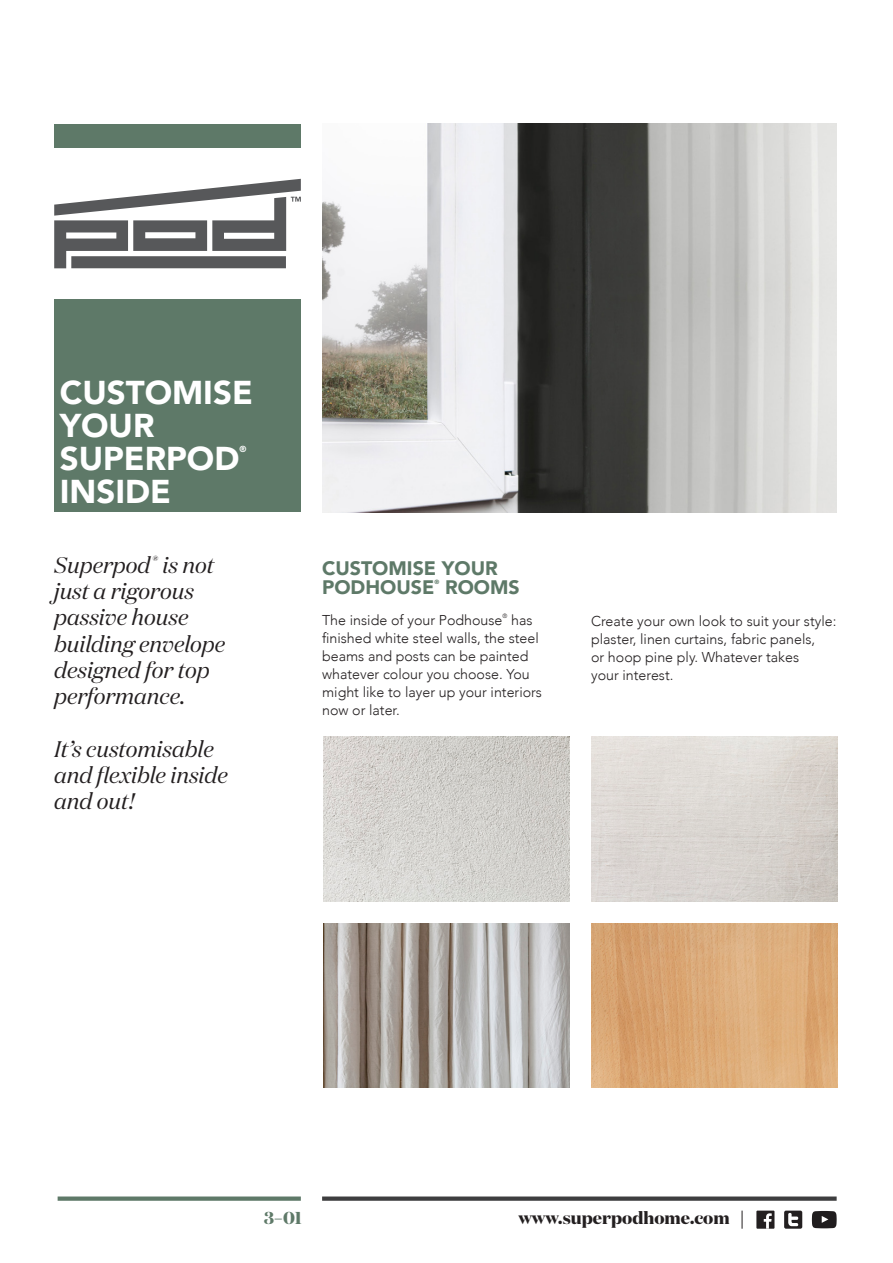
<style>
.page{position:relative;width:893px;height:1263px;background:#fff}
.page>*{position:absolute;margin:0;border:0;box-sizing:border-box;transform-origin:0 0}
.sub{font:900 33px/33px "Avenir";color:#fff}
.t1{font:italic 22.5px/26.2px "Domaine Display";color:#231f20}
.sub-2{font:900 19.5px/19.5px "Avenir";color:#5e7968}
.t2{font:700 17.25px "Domaine Display";color:#231f20}
.t3{font:700 17.25px "Domaine Display";color:#5e7968}
.body{font:300 14.25px/18px "Avenir";color:#231f20}
.sub-3{font:900 8.7px "Avenir";color:#fff}
.sub-4{font:900 6.15px "Avenir";color:#5e7968}
.body-2{font:300 6.15px "Avenir";color:#231f20}
</style>
<div class="page">
<div style="left:54px;top:299px;width:247px;height:212px;background:#5e7968"></div>
<div style="left:54px;top:124px;width:247px;height:24px;background:#5e7968"></div>
<svg style="left:54px;top:179px;width:247px;height:89px"></svg>
<img style="left:322px;top:124px;width:515px;height:388px">
<div style="left:322px;top:1196px;width:515px;height:5px;background:#3e3e3f"></div>
<div style="left:58px;top:1196px;width:243px;height:5px;background:#5e7968"></div>
<img style="left:323px;top:923px;width:247px;height:164px">
<img style="left:591px;top:923px;width:247px;height:164px">
<img style="left:323px;top:737px;width:247px;height:164px">
<img style="left:591px;top:737px;width:247px;height:164px">
<svg style="left:742px;top:1210px;width:1px;height:19px"></svg>
<div style="left:756px;top:1210px;width:18px;height:19px;background:#231f20"></div>
<svg style="left:764px;top:1213px;width:8px;height:16px"></svg>
<svg style="left:812px;top:1211px;width:25px;height:17px"></svg>
<div style="left:784px;top:1210px;width:18px;height:19px;background:#231f20;border-radius:2px"></div>
<svg style="left:788px;top:1213px;width:10px;height:13px"></svg>
<p class="sub" style="left:60px;top:375px;width:195px">CUSTOMISE<br>YOUR<br>SUPERPOD</p>
<p class="sub-3" style="left:239px;top:442px;width:8px">®</p>
<p class="sub" style="left:60px;top:474px;width:113px">INSIDE</p>
<p class="t1" style="left:54px;top:552px;width:172px">Superpod<sup>®</sup> is not just a rigorous passive house building envelope designed for top performance.</p>
<p class="t1" style="left:54px;top:735px;width:175px">It’s customisable and flexible inside and out!</p>
<p class="sub-2" style="left:322px;top:558px;width:177px">CUSTOMISE YOUR<br>PODHOUSE</p>
<p class="sub-4" style="left:434px;top:577px;width:6px">®</p>
<p class="sub-2" style="left:445px;top:577px;width:76px">ROOMS</p>
<p class="body" style="left:322px;top:611px;width:182px">The inside of your Podhouse</p>
<p class="body-2" style="left:502px;top:612px;width:6px">®</p>
<p class="body" style="left:322px;top:611px;width:221px;text-indent:189px">has finished white steel walls, the steel beams and posts can be painted whatever colour you choose. You might like to layer up your interiors now or later.</p>
<p class="body" style="left:591px;top:612px;width:247px">Create your own look to suit your style: plaster, linen curtains, fabric panels,<br>or hoop pine ply. Whatever takes<br>your interest.</p>
<p class="t3" style="left:264px;top:1206px;width:39px">3–01</p>
<p class="t2" style="left:518px;top:1207px;width:213px">www.superpodhome.com</p>
</div>
